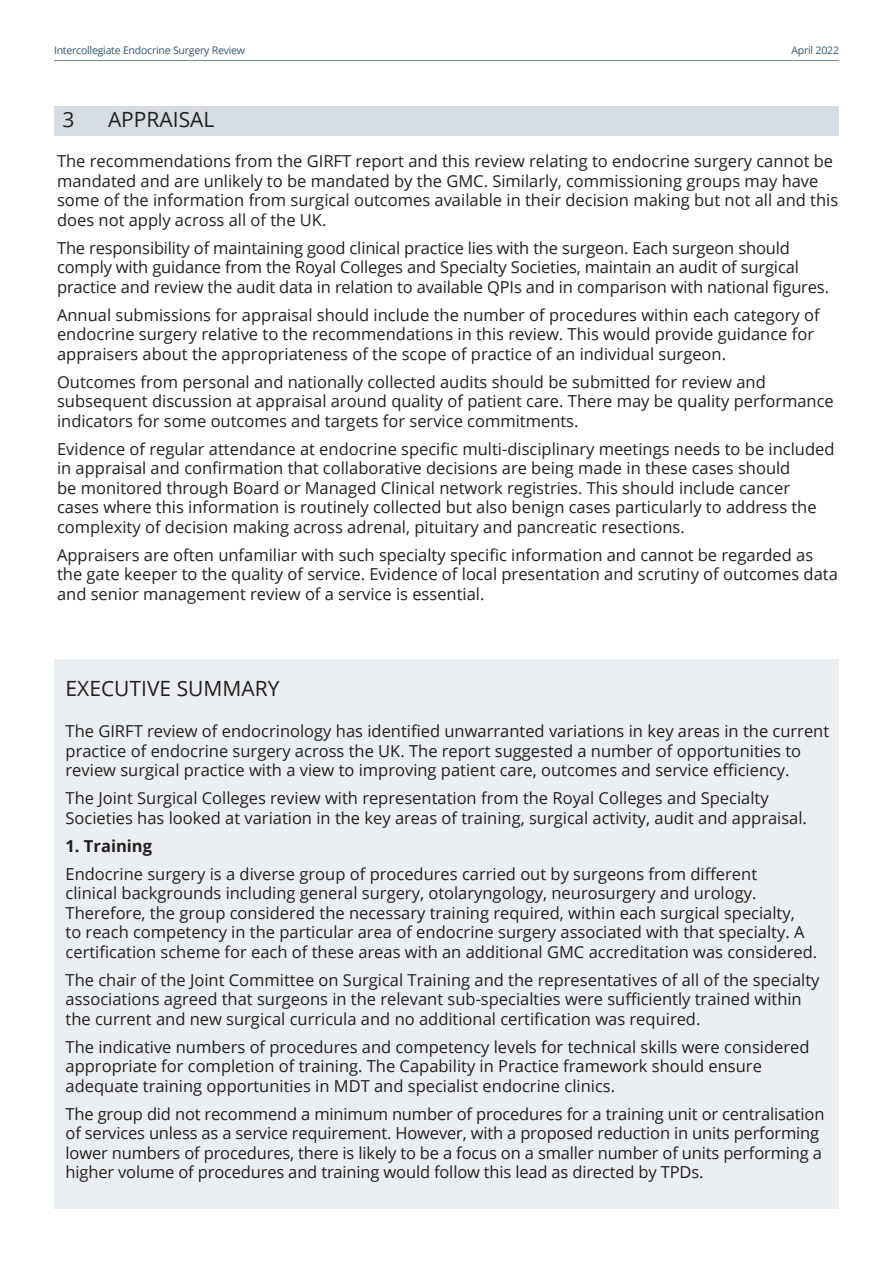
<style>
.page{position:relative;width:893px;height:1263px;background:#fff}
.page>*{position:absolute;margin:0;border:0;box-sizing:border-box;transform-origin:0 0}
.Paragraph_Style_2{font:21px "Open Sans";color:#231f20}
.Paragraph_Style_2-2{font:16.5px/19.5px "Open Sans";color:#231f20}
.Paragraph_Style_2-3{font:700 16.5px "Open Sans";color:#231f20}
.t1{font:10.5px "Open Sans";letter-spacing:-.02em;color:#32566e}
</style>
<div class="page">
<hr style="left:54px;top:60px;width:785px;height:1px;background:#6f899a">
<div style="left:54px;top:106px;width:785px;height:30px;background:#d6dde2"></div>
<div style="left:54px;top:659px;width:785px;height:550px;background:#ebeef0"></div>
<p class="t1" style="left:54px;top:43px;width:193px">Intercollegiate Endocrine Surgery Review</p>
<p class="t1" style="left:791px;top:43px;width:49px">April 2022</p>
<p class="Paragraph_Style_2" style="left:63px;top:105px;width:14px">3</p>
<p class="Paragraph_Style_2" style="left:108px;top:105px;width:108px">APPRAISAL</p>
<p class="Paragraph_Style_2-2" style="left:57px;top:151px;width:783px">The recommendations from the GIRFT report and this review relating to endocrine surgery cannot be mandated and are unlikely to be mandated by the GMC. Similarly, commissioning groups may have some of the information from surgical outcomes available in their decision making but not all and this does not apply across all of the UK.</p>
<p class="Paragraph_Style_2-2" style="left:57px;top:238px;width:773px">The responsibility of maintaining good clinical practice lies with the surgeon. Each surgeon should comply with guidance from the Royal Colleges and Specialty Societies, maintain an audit of surgical practice and review the audit data in relation to available QPIs and in comparison with national figures.</p>
<p class="Paragraph_Style_2-2" style="left:57px;top:305px;width:764px">Annual submissions for appraisal should include the number of procedures within each category of endocrine surgery relative to the recommendations in this review. This would provide guidance for appraisers about the appropriateness of the scope of practice of an individual surgeon.</p>
<p class="Paragraph_Style_2-2" style="left:57px;top:372px;width:778px">Outcomes from personal and nationally collected audits should be submitted for review and subsequent discussion at appraisal around quality of patient care. There may be quality performance indicators for some outcomes and targets for service commitments.</p>
<p class="Paragraph_Style_2-2" style="left:57px;top:439px;width:779px">Evidence of regular attendance at endocrine specific multi-disciplinary meetings needs to be included in appraisal and confirmation that collaborative decisions are being made in these cases should<br>be monitored through Board or Managed Clinical network registries. This should include cancer cases where this information is routinely collected but also benign cases particularly to address the complexity of decision making across adrenal, pituitary and pancreatic resections.</p>
<p class="Paragraph_Style_2-2" style="left:57px;top:545px;width:782px">Appraisers are often unfamiliar with such specialty specific information and cannot be regarded as the gate keeper to the quality of service. Evidence of local presentation and scrutiny of outcomes data and senior management review of a service is essential.</p>
<p class="Paragraph_Style_2" style="left:66px;top:674px;width:215px">EXECUTIVE SUMMARY</p>
<p class="Paragraph_Style_2-2" style="left:66px;top:721px;width:765px">The GIRFT review of endocrinology has identified unwarranted variations in key areas in the current practice of endocrine surgery across the UK. The report suggested a number of opportunities to review surgical practice with a view to improving patient care, outcomes and service efficiency.</p>
<p class="Paragraph_Style_2-2" style="left:66px;top:788px;width:743px">The Joint Surgical Colleges review with representation from the Royal Colleges and Specialty<br>Societies has looked at variation in the key areas of training, surgical activity, audit and appraisal.</p>
<p class="Paragraph_Style_2-3" style="left:66px;top:834px;width:88px">1. Training</p>
<p class="Paragraph_Style_2-2" style="left:66px;top:863px;width:753px">Endocrine surgery is a diverse group of procedures carried out by surgeons from different<br>clinical backgrounds including general surgery, otolaryngology, neurosurgery and urology.<br>Therefore, the group considered the necessary training required, within each surgical specialty,<br>to reach competency in the particular area of endocrine surgery associated with that specialty. A certification scheme for each of these areas with an additional GMC accreditation was considered.</p>
<p class="Paragraph_Style_2-2" style="left:66px;top:969px;width:756px">The chair of the Joint Committee on Surgical Training and the representatives of all of the specialty associations agreed that surgeons in the relevant sub-specialties were sufficiently trained within the current and new surgical curricula and no additional certification was required.</p>
<p class="Paragraph_Style_2-2" style="left:66px;top:1036px;width:745px">The indicative numbers of procedures and competency levels for technical skills were considered appropriate for completion of training. The Capability in Practice framework should ensure adequate training opportunities in MDT and specialist endocrine clinics.</p>
<p class="Paragraph_Style_2-2" style="left:66px;top:1103px;width:760px">The group did not recommend a minimum number of procedures for a training unit or centralisation of services unless as a service requirement. However, with a proposed reduction in units performing lower numbers of procedures, there is likely to be a focus on a smaller number of units performing a higher volume of procedures and training would follow this lead as directed by TPDs.</p>
</div>
